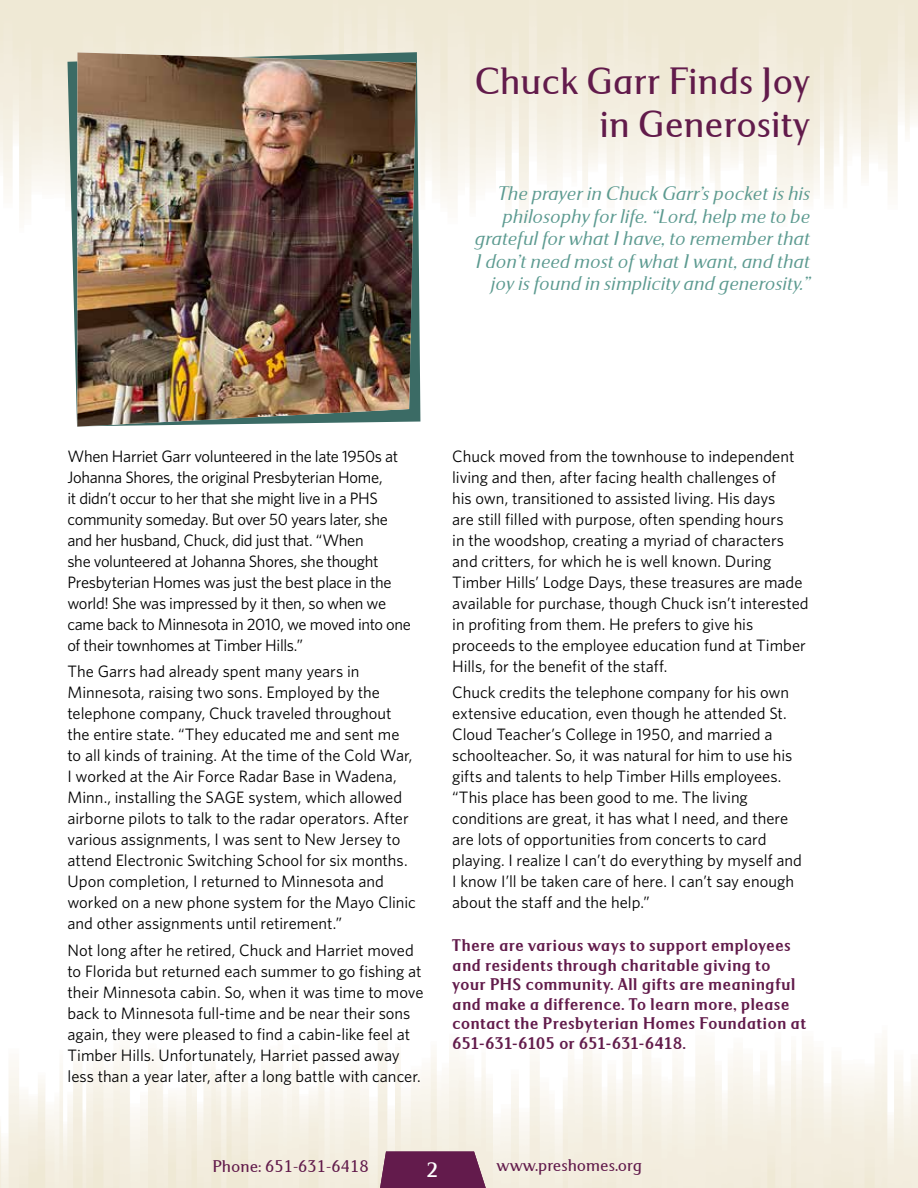
<style>
.page{position:relative;width:918px;height:1188px;background:#fff}
.page>*{position:absolute;margin:0;border:0;box-sizing:border-box;transform-origin:0 0}
.t1{font:500 40.5px/43.5px "Serus";color:#621b4b;text-align:right}
.t2{font:700 22.5px "Serus";color:#fff}
.t3{font:italic 21px/22.5px "Serus";color:#5c9a90;text-align:right}
.t4{font:900 18px/19.5px "Serus";letter-spacing:.005em;color:#621b4b}
.t5{font:500 18px "Serus";color:#621b4b}
.t6{font:16.5px/21px "Whitney";letter-spacing:-.005em;color:#000}
</style>
<div class="page">
<img style="left:0;top:1040px;width:918px;height:148px">
<img style="left:380px;top:1152px;width:106px;height:36px">
<svg style="left:68px;top:52px;width:352px;height:371px"></svg>
<img style="left:77px;top:52px;width:339px;height:375px">
<h1 class="t1" style="left:474px;top:58px;width:337px">Chuck Garr Finds Joy in Generosity</h1>
<p class="t3" style="left:475px;top:182px;width:337px">The prayer in Chuck Garr’s pocket is his philosophy for life. “Lord, help me to be grateful for what I have, to remember that I don’t need most of what I want, and that joy is found in simplicity and generosity.”</p>
<p class="t6" style="left:68px;top:445px;width:345px">When Harriet Garr volunteered in the late 1950s at Johanna Shores, the original Presbyterian Home,<br>it didn’t occur to her that she might live in a PHS community someday. But over 50 years later, she and her husband, Chuck, did just that. “When<br>she volunteered at Johanna Shores, she thought Presbyterian Homes was just the best place in the world! She was impressed by it then, so when we came back to Minnesota in 2010, we moved into one of their townhomes at Timber Hills.”</p>
<p class="t6" style="left:68px;top:661px;width:350px">The Garrs had already spent many years in Minnesota, raising two sons. Employed by the telephone company, Chuck traveled throughout the entire state. “They educated me and sent me to all kinds of training. At the time of the Cold War, I worked at the Air Force Radar Base in Wadena, Minn., installing the SAGE system, which allowed airborne pilots to talk to the radar operators. After various assignments, I was sent to New Jersey to attend Electronic Switching School for six months.<br>Upon completion, I returned to Minnesota and worked on a new phone system for the Mayo Clinic and other assignments until retirement.”</p>
<p class="t6" style="left:68px;top:939px;width:358px">Not long after he retired, Chuck and Harriet moved to Florida but returned each summer to go fishing at their Minnesota cabin. So, when it was time to move back to Minnesota full-time and be near their sons again, they were pleased to find a cabin-like feel at Timber Hills. Unfortunately, Harriet passed away less than a year later, after a long battle with cancer.</p>
<p class="t6" style="left:452px;top:445px;width:358px">Chuck moved from the townhouse to independent living and then, after facing health challenges of<br>his own, transitioned to assisted living. His days<br>are still filled with purpose, often spending hours<br>in the woodshop, creating a myriad of characters and critters, for which he is well known. During Timber Hills’ Lodge Days, these treasures are made available for purchase, though Chuck isn’t interested in profiting from them. He prefers to give his proceeds to the employee education fund at Timber Hills, for the benefit of the staff.</p>
<p class="t6" style="left:452px;top:682px;width:351px">Chuck credits the telephone company for his own extensive education, even though he attended St.<br>Cloud Teacher’s College in 1950, and married a schoolteacher. So, it was natural for him to use his gifts and talents to help Timber Hills employees. “This place has been good to me. The living conditions are great, it has what I need, and there are lots of opportunities from concerts to card playing. I realize I can’t do everything by myself and I know I’ll be taken care of here. I can’t say enough about the staff and the help.”</p>
<p class="t4" style="left:452px;top:935px;width:356px">There are various ways to support employees and residents through charitable giving to your PHS community. All gifts are meaningful and make a difference. To learn more, please contact the Presbyterian Homes Foundation at 651-631-6105 or 651-631-6418.</p>
<p class="t5" style="left:212px;top:1156px;width:158px">Phone: 651-631-6418</p>
<p class="t5" style="left:497px;top:1155px;width:147px">www.preshomes.org</p>
<h2 class="t2" style="left:427px;top:1157px;width:13px">2</h2>
</div>
